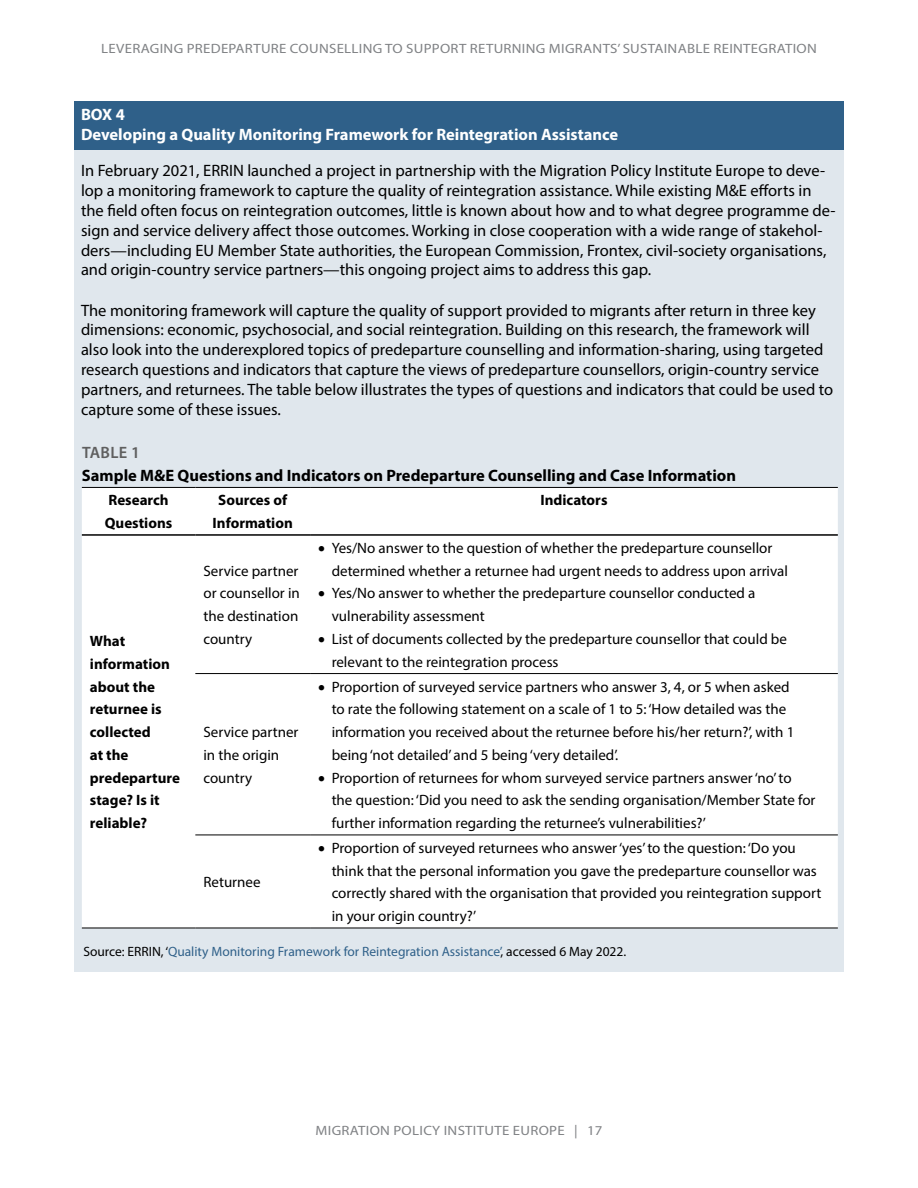
<style>
.page{position:relative;width:918px;height:1188px;background:#fff}
.page>*{position:absolute;margin:0;border:0;box-sizing:border-box;transform-origin:0 0}
.t1{font:16.5px/19.8px "Myriad Pro";color:#000}
.t2{font:700 16.5px "Myriad Pro";color:#000}
.t3{font:700 16.5px/19.8px "Myriad Pro";color:#fff}
.t4{font:600 16.5px "Myriad Pro";letter-spacing:.02em;color:#5f5f5f}
.t5{font:15px/22.8px "Myriad Pro";color:#000}
.t6{font:700 15px/22.8px "Myriad Pro";color:#000}
.t7{font:13.5px "Myriad Pro";letter-spacing:.02em;color:#808285;scale:1.1 1}
.t8{font:13.5px "Myriad Pro";color:#2f6089}
.s1{color:#000}
</style>
<div class="page">
<div style="left:74px;top:101px;width:770px;height:71px;background:#2f6089"></div>
<div style="left:74px;top:151px;width:770px;height:142px;background:#e0e7ed"></div>
<div style="left:74px;top:290px;width:770px;height:142px;background:#e0e7ed"></div>
<div style="left:75px;top:423px;width:769px;height:549px;background:#e0e7ed"></div>
<div style="left:82px;top:488px;width:756px;height:440px;background:#fff"></div>
<hr style="left:82px;top:487px;width:113px;height:1px;background:#000">
<hr style="left:195px;top:487px;width:115px;height:1px;background:#000">
<hr style="left:310px;top:487px;width:528px;height:1px;background:#000">
<hr style="left:82px;top:534px;width:113px;height:2px;background:#000">
<hr style="left:195px;top:534px;width:115px;height:2px;background:#000">
<hr style="left:310px;top:534px;width:528px;height:2px;background:#000">
<hr style="left:82px;top:928px;width:113px;height:1px;background:#000">
<hr style="left:195px;top:928px;width:115px;height:1px;background:#000">
<hr style="left:310px;top:928px;width:528px;height:1px;background:#000">
<hr style="left:195px;top:673px;width:115px;height:1px;background:#000">
<hr style="left:310px;top:673px;width:528px;height:1px;background:#000">
<hr style="left:195px;top:835px;width:115px;height:1px;background:#000">
<hr style="left:310px;top:835px;width:528px;height:1px;background:#000">
<p class="t7" style="left:101px;top:40px;width:652px">LEVERAGING PREDEPARTURE COUNSELLING TO SUPPORT RETURNING MIGRANTS’ SUSTAINABLE REINTEGRATION</p>
<p class="t3" style="left:81px;top:104px;width:539px">BOX 4<br>Developing a Quality Monitoring Framework for Reintegration Assistance</p>
<p class="t1" style="left:81px;top:161px;width:756px">In February 2021, ERRIN launched a project in partnership with the Migration Policy Institute Europe to deve&shy;lop a monitoring framework to capture the quality of reintegration assistance. While existing M&amp;E efforts in the field often focus on reintegration outcomes, little is known about how and to what degree programme de&shy;sign and service delivery affect those outcomes. Working in close cooperation with a wide range of stakehol&shy;ders—including EU Member State authorities, the European Commission, Frontex, civil-society organisations, and origin-country service partners—this ongoing project aims to address this gap.</p>
<p class="t1" style="left:81px;top:300px;width:754px">The monitoring framework will capture the quality of support provided to migrants after return in three key dimensions: economic, psychosocial, and social reintegration. Building on this research, the framework will also look into the underexplored topics of predeparture counselling and information-sharing, using targeted research questions and indicators that capture the views of predeparture counsellors, origin-country service partners, and returnees. The table below illustrates the types of questions and indicators that could be used to capture some of these issues.</p>
<p class="t4" style="left:82px;top:442px;width:59px">TABLE 1</p>
<p class="t2" style="left:82px;top:465px;width:656px">Sample M&amp;E Questions and Indicators on Predeparture Counselling and Case Information</p>
<p class="t6" style="left:105px;top:488px;width:69px">Research<br>Questions</p>
<p class="t6" style="left:213px;top:488px;width:82px;text-align:center">Sources of<br>Information</p>
<p class="t6" style="left:540px;top:488px;width:69px">Indicators</p>
<p class="t6" style="left:90px;top:629px;width:91px">What information about the returnee is collected<br>at the predeparture stage? Is it reliable?</p>
<p class="t5" style="left:203px;top:559px;width:98px;text-align:justify">Service partner or counsellor in the destination country</p>
<p class="t5" style="left:203px;top:720px;width:97px">Service partner in the origin country</p>
<p class="t5" style="left:332px;top:536px;width:458px;text-indent:-13px">• Yes/No answer to the question of whether the predeparture counsellor determined whether a returnee had urgent needs to address upon arrival</p>
<p class="t5" style="left:332px;top:582px;width:425px;text-indent:-13px">• Yes/No answer to whether the predeparture counsellor conducted a vulnerability assessment</p>
<p class="t5" style="left:332px;top:627px;width:457px;text-indent:-13px">• List of documents collected by the predeparture counsellor that could be relevant to the reintegration process</p>
<p class="t5" style="left:332px;top:675px;width:464px;text-indent:-13px">• Proportion of surveyed service partners who answer 3, 4, or 5 when asked to rate the following statement on a scale of 1 to 5: ‘How detailed was the information you received about the returnee before his/her return?’, with 1 being ‘not detailed’ and 5 being ‘very detailed’.</p>
<p class="t5" style="left:332px;top:766px;width:485px;text-indent:-13px">• Proportion of returnees for whom surveyed service partners answer ‘no’ to the question: ‘Did you need to ask the sending organisation/Member State for further information regarding the returnee’s vulnerabilities?’</p>
<p class="t5" style="left:332px;top:836px;width:491px;text-indent:-13px">• Proportion of surveyed returnees who answer ‘yes’ to the question: ‘Do you think that the personal information you gave the predeparture counsellor was correctly shared with the organisation that provided you reintegration support in your origin country?’</p>
<p class="t8" style="left:83px;top:943px;width:544px"><span class="s1">Source: ERRIN, ‘</span>Quality Monitoring Framework for Reintegration Assistance’<span class="s1">, accessed 6 May 2022.</span></p>
<p class="t5" style="left:203px;top:870px;width:59px">Returnee</p>
<p class="t7" style="left:316px;top:1122px;width:262px">MIGRATION POLICY INSTITUTE EUROPE | 17</p>
</div>
